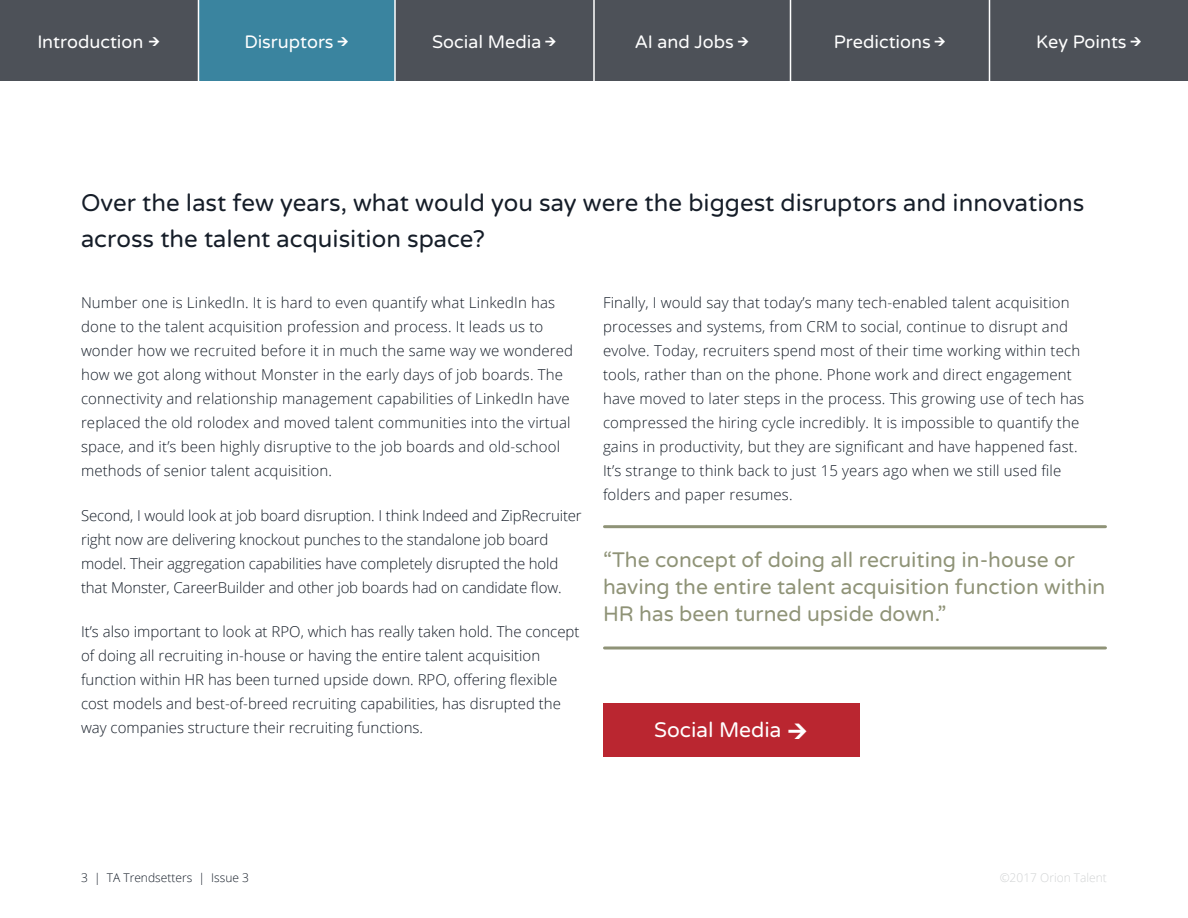
<style>
.page{position:relative;width:1188px;height:918px;background:#fff}
.page>*{position:absolute;margin:0;border:0;box-sizing:border-box;transform-origin:0 0}
.t1{font:24px/36px "Varela Round";color:#151d28}
.t2{font:21px/27px "Varela Round";color:#8f9377}
.t3{font:21px "Varela Round";color:#fff}
.t4{font:18px "Varela Round";color:#fff}
.t5{font:300 15px/24px "Open Sans";letter-spacing:.01em;color:#151d28}
.t6{font:300 15px/24px "Open Sans";letter-spacing:-.01em;color:#151d28}
.t7{font:300 12px "Open Sans";color:#151d28}
.t8{font:300 12px "Open Sans";color:#d1d3d4}
</style>
<div class="page">
<div style="left:603px;top:704px;width:257px;height:54px;background:#ba2630"></div>
<hr style="left:604px;top:525px;width:502px;height:3px;background:#8f9377">
<svg style="left:604px;top:646px;width:502px;height:4px;background:#aaad98"></svg>
<div style="left:0;top:0;width:198px;height:80px;background:#4d5158"></div>
<div style="left:198px;top:0;width:198px;height:80px;background:#3a849f"></div>
<div style="left:396px;top:0;width:197px;height:80px;background:#4d5158"></div>
<div style="left:593px;top:0;width:198px;height:80px;background:#4d5158"></div>
<div style="left:791px;top:0;width:198px;height:80px;background:#4d5158"></div>
<hr style="left:198px;top:0;width:1px;height:84px;background:#fff">
<hr style="left:394px;top:0;width:2px;height:84px;background:#fff">
<hr style="left:593px;top:0;width:2px;height:84px;background:#fff">
<hr style="left:790px;top:0;width:1px;height:84px;background:#fff">
<div style="left:990px;top:0;width:198px;height:80px;background:#4d5158"></div>
<p class="t4" style="left:37px;top:31px;width:108px">Introduction</p>
<p class="t4" style="left:244px;top:31px;width:91px">Disruptors</p>
<p class="t4" style="left:432px;top:31px;width:111px">Social Media</p>
<p class="t4" style="left:635px;top:31px;width:100px">AI and Jobs</p>
<p class="t4" style="left:834px;top:31px;width:98px">Predictions</p>
<p class="t4" style="left:1036px;top:31px;width:92px">Key Points</p>
<h1 class="t1" style="left:81px;top:185px;width:1005px">Over the last few years, what would you say were the biggest disruptors and innovations across the talent acquisition space?</h1>
<p class="t5" style="left:81px;top:291px;width:494px">Number one is LinkedIn. It is hard to even quantify what LinkedIn has done to the talent acquisition profession and process. It leads us to wonder how we recruited before it in much the same way we wondered how we got along without Monster in the early days of job boards. The connectivity and relationship management capabilities of LinkedIn have replaced the old rolodex and moved talent communities into the virtual space, and it’s been highly disruptive to the job boards and old-school methods of senior talent acquisition.</p>
<p class="t6" style="left:81px;top:503px;width:502px">Second, I would look at job board disruption. I think Indeed and ZipRecruiter right now are delivering knockout punches to the standalone job board model. Their aggregation capabilities have completely disrupted the hold that Monster, CareerBuilder and other job boards had on candidate flow.</p>
<p class="t5" style="left:81px;top:619px;width:500px">It’s also important to look at RPO, which has really taken hold. The concept of doing all recruiting in-house or having the entire talent acquisition function within HR has been turned upside down. RPO, offering flexible cost models and best-of-breed recruiting capabilities, has disrupted the way companies structure their recruiting functions.</p>
<p class="t5" style="left:603px;top:291px;width:483px">Finally, I would say that today’s many tech-enabled talent acquisition processes and systems, from CRM to social, continue to disrupt and evolve. Today, recruiters spend most of their time working within tech tools, rather than on the phone. Phone work and direct engagement have moved to later steps in the process. This growing use of tech has compressed the hiring cycle incredibly. It is impossible to quantify the gains in productivity, but they are significant and have happened fast.<br>It’s strange to think back to just 15 years ago when we still used file folders and paper resumes.</p>
<h2 class="t2" style="left:603px;top:547px;width:504px">“The concept of doing all recruiting in-house or having the entire talent acquisition function within<br>HR has been turned upside down.”</h2>
<h2 class="t3" style="left:654px;top:718px;width:129px">Social Media</h2>
<p class="t7" style="left:81px;top:870px;width:170px">3 | TA Trendsetters | Issue 3</p>
<p class="t8" style="left:1000px;top:870px;width:109px">©2017 Orion Talent</p>
</div>
